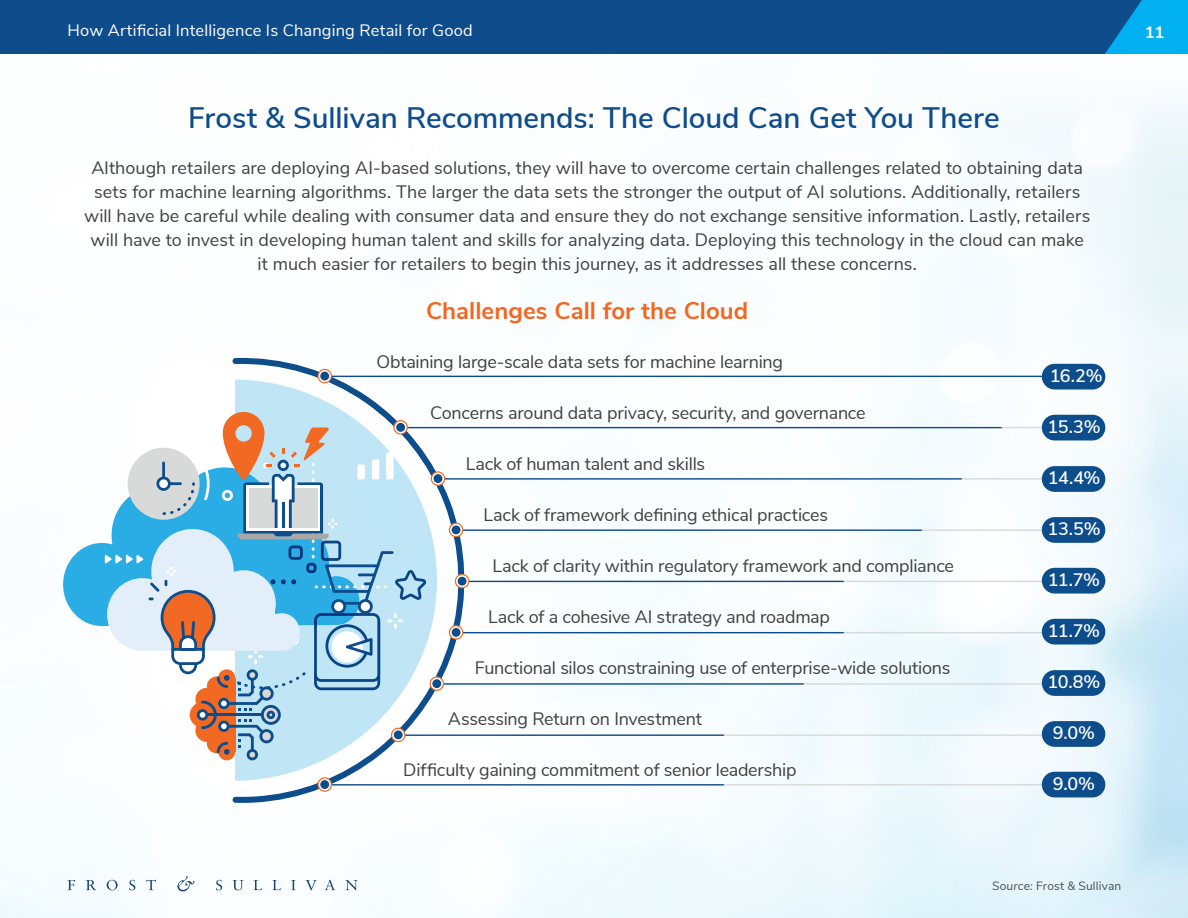
<style>
.page{position:relative;width:1188px;height:918px;background:#fff}
.page>*{position:absolute;margin:0;border:0;box-sizing:border-box;transform-origin:0 0}
.BR__1st_Lvl_Header{font:600 29.55px "Nunito Sans";color:#0e4c8b}
.BR__2nd_Lvl_Header{font:700 24px "Nunito Sans";color:#f26722}
.BR__Body_Text{font:18px/24px "Nunito Sans";letter-spacing:-.005em;color:#414042;text-align:center}
.t1{font:600 18px "Nunito Sans";letter-spacing:-.035em;color:#fff}
.t2{font:16.5px "Nunito Sans";letter-spacing:.01em;color:#fff}
.t3{font:700 16.5px "Nunito Sans";color:#fff}
.BR__Source{font:12px "Nunito Sans";letter-spacing:.01em;color:#4d4d4f}
.s1{font-style:italic}
</style>
<div class="page">
<img style="left:0;top:103px;width:1188px;height:815px">
<svg style="left:229px;top:355px;width:243px;height:451px"></svg>
<hr style="left:324px;top:784px;width:400px;height:2px;background:#0d4d8b">
<hr style="left:724px;top:784px;width:342px;height:2px;background:#d8dad9">
<svg style="left:318px;top:778px;width:13px;height:13px"></svg>
<div style="left:317px;top:777px;width:15px;height:15px;border:1px solid #f16a24;border-radius:50%"></div>
<div style="left:320px;top:780px;width:9px;height:9px;background:#0d4d8b;border-radius:50%"></div>
<hr style="left:398px;top:735px;width:326px;height:1px;background:#0d4d8b">
<hr style="left:724px;top:735px;width:342px;height:1px;background:#d8dad9">
<hr style="left:437px;top:683px;width:367px;height:2px;background:#0d4d8b">
<hr style="left:804px;top:683px;width:265px;height:2px;background:#d8dad9">
<svg style="left:430px;top:677px;width:13px;height:13px"></svg>
<div style="left:430px;top:676px;width:14px;height:15px;border:1px solid #f16a24;border-radius:50%"></div>
<div style="left:432px;top:679px;width:9px;height:9px;background:#0d4d8b;border-radius:50%"></div>
<hr style="left:455px;top:632px;width:389px;height:1px;background:#0d4d8b">
<hr style="left:844px;top:632px;width:227px;height:1px;background:#d8dad9">
<svg style="left:449px;top:626px;width:14px;height:13px"></svg>
<div style="left:449px;top:625px;width:14px;height:15px;border:1px solid #f16a24;border-radius:50%"></div>
<div style="left:452px;top:628px;width:9px;height:9px;background:#0d4d8b;border-radius:50%"></div>
<hr style="left:461px;top:581px;width:383px;height:1px;background:#0d4d8b">
<hr style="left:844px;top:581px;width:227px;height:1px;background:#d8dad9">
<svg style="left:455px;top:574px;width:14px;height:14px"></svg>
<div style="left:455px;top:574px;width:14px;height:14px;border:1px solid #f16a24;border-radius:50%"></div>
<div style="left:458px;top:577px;width:9px;height:9px;background:#0d4d8b;border-radius:50%"></div>
<hr style="left:456px;top:529px;width:466px;height:2px;background:#0d4d8b">
<hr style="left:922px;top:529px;width:152px;height:2px;background:#d8dad9">
<svg style="left:449px;top:523px;width:14px;height:14px"></svg>
<div style="left:449px;top:523px;width:14px;height:14px;border:1px solid #f16a24;border-radius:50%"></div>
<div style="left:452px;top:525px;width:9px;height:9px;background:#0d4d8b;border-radius:50%"></div>
<hr style="left:437px;top:478px;width:525px;height:2px;background:#0d4d8b">
<hr style="left:962px;top:478px;width:91px;height:2px;background:#d8dad9">
<svg style="left:431px;top:472px;width:14px;height:13px"></svg>
<div style="left:431px;top:471px;width:14px;height:15px;border:1px solid #f16a24;border-radius:50%"></div>
<div style="left:434px;top:474px;width:8px;height:9px;background:#0d4d8b;border-radius:50%"></div>
<hr style="left:401px;top:427px;width:601px;height:1px;background:#0d4d8b">
<hr style="left:1002px;top:427px;width:69px;height:1px;background:#d8dad9">
<hr style="left:325px;top:376px;width:777px;height:1px;background:#0d4d8b">
<svg style="left:318px;top:369px;width:13px;height:14px"></svg>
<div style="left:317px;top:369px;width:15px;height:14px;border:1px solid #f16a24;border-radius:50%"></div>
<div style="left:320px;top:372px;width:9px;height:9px;background:#0d4d8b;border-radius:50%"></div>
<svg style="left:63px;top:467px;width:42px;height:159px"></svg>
<svg style="left:105px;top:412px;width:321px;height:348px"></svg>
<div style="left:1042px;top:364px;width:63px;height:26px;background:#0d4d8b;border-radius:13px"></div>
<div style="left:1042px;top:415px;width:63px;height:25px;background:#0d4d8b;border-radius:13px"></div>
<div style="left:1042px;top:466px;width:63px;height:26px;background:#0d4d8b;border-radius:13px"></div>
<div style="left:1042px;top:517px;width:63px;height:26px;background:#0d4d8b;border-radius:13px"></div>
<div style="left:1042px;top:568px;width:63px;height:26px;background:#0d4d8b;border-radius:13px"></div>
<div style="left:1042px;top:619px;width:63px;height:26px;background:#0d4d8b;border-radius:13px"></div>
<div style="left:1042px;top:670px;width:63px;height:26px;background:#0d4d8b;border-radius:13px"></div>
<div style="left:1042px;top:721px;width:63px;height:26px;background:#0d4d8b;border-radius:13px"></div>
<div style="left:1042px;top:772px;width:63px;height:25px;background:#0d4d8b;border-radius:13px"></div>
<div style="left:0;top:0;width:1105px;height:54px;background:#0e4c8b"></div>
<svg style="left:1105px;top:0;width:83px;height:54px;background:#0399d9"></svg>
<svg style="left:68px;top:880px;width:7px;height:10px"></svg>
<svg style="left:86px;top:880px;width:10px;height:10px"></svg>
<svg style="left:107px;top:880px;width:11px;height:10px"></svg>
<svg style="left:129px;top:880px;width:6px;height:10px"></svg>
<svg style="left:146px;top:880px;width:10px;height:10px"></svg>
<svg style="left:216px;top:880px;width:6px;height:10px"></svg>
<svg style="left:233px;top:880px;width:10px;height:10px"></svg>
<svg style="left:254px;top:880px;width:8px;height:10px"></svg>
<svg style="left:273px;top:880px;width:8px;height:10px"></svg>
<svg style="left:291px;top:880px;width:5px;height:10px"></svg>
<svg style="left:306px;top:880px;width:10px;height:10px"></svg>
<svg style="left:325px;top:880px;width:10px;height:10px"></svg>
<svg style="left:345px;top:880px;width:13px;height:10px"></svg>
<svg style="left:177px;top:876px;width:17px;height:15px"></svg>
<p class="t2" style="left:68px;top:18px;width:407px">How Artificial Intelligence Is Changing Retail for Good</p>
<p class="t3" style="left:1145px;top:20px;width:21px">11</p>
<h1 class="BR__1st_Lvl_Header" style="left:188px;top:97px;width:813px">Frost &amp; Sullivan Recommends: The Cloud Can Get You There</h1>
<p class="BR__Body_Text" style="left:84px;top:154px;width:1008px">Although retailers are deploying AI-based solutions, they will have to overcome certain challenges related to obtaining data sets for machine learning algorithms. The larger the data sets the stronger the output of AI solutions. Additionally, retailers will have be careful while dealing with consumer data and ensure they do not exchange sensitive information. Lastly, retailers will have to invest in developing human talent and skills for analyzing data. Deploying this technology in the cloud can make it much easier for retailers to begin this journey, as it addresses all these concerns.</p>
<h2 class="BR__2nd_Lvl_Header" style="left:426px;top:293px;width:324px">Challenges Call for the Cloud</h2>
<p class="BR__Body_Text" style="left:376px;top:349px;width:408px">Obtaining large-scale data sets for machine learning</p>
<p class="t1" style="left:1050px;top:363px;width:54px">16.2%</p>
<p class="BR__Body_Text" style="left:430px;top:400px;width:437px">Concerns around data privacy, security, and governance</p>
<p class="t1" style="left:1047px;top:414px;width:55px">15.3%</p>
<p class="BR__Body_Text" style="left:466px;top:451px;width:241px">Lack of human talent and skills</p>
<p class="t1" style="left:1048px;top:465px;width:54px">14.4%</p>
<p class="BR__Body_Text" style="left:484px;top:502px;width:346px">Lack of framework defining ethical practices</p>
<p class="t1" style="left:1047px;top:516px;width:55px">13.5%</p>
<p class="BR__Body_Text" style="left:493px;top:553px;width:463px">Lack of clarity within regulatory framework and compliance</p>
<p class="t1" style="left:1048px;top:567px;width:54px">11.7%</p>
<p class="BR__Body_Text" style="left:488px;top:604px;width:343px">Lack of a cohesive AI strategy and roadmap</p>
<p class="t1" style="left:1048px;top:618px;width:54px">11.7%</p>
<p class="BR__Body_Text" style="left:475px;top:655px;width:477px">Functional silos constraining use of enterprise-wide solutions</p>
<p class="t1" style="left:1048px;top:669px;width:54px">10.8%</p>
<p class="BR__Body_Text" style="left:448px;top:706px;width:255px">Assessing Return on Investment</p>
<p class="t1" style="left:1053px;top:720px;width:44px">9.0%</p>
<p class="BR__Body_Text" style="left:403px;top:757px;width:395px">Difficulty gaining commitment of senior leadership</p>
<p class="t1" style="left:1053px;top:771px;width:44px">9.0%</p>
<p class="BR__Source" style="left:992px;top:877px;width:131px"><span class="s1">Source:</span> Frost &amp; Sullivan</p>
</div>
